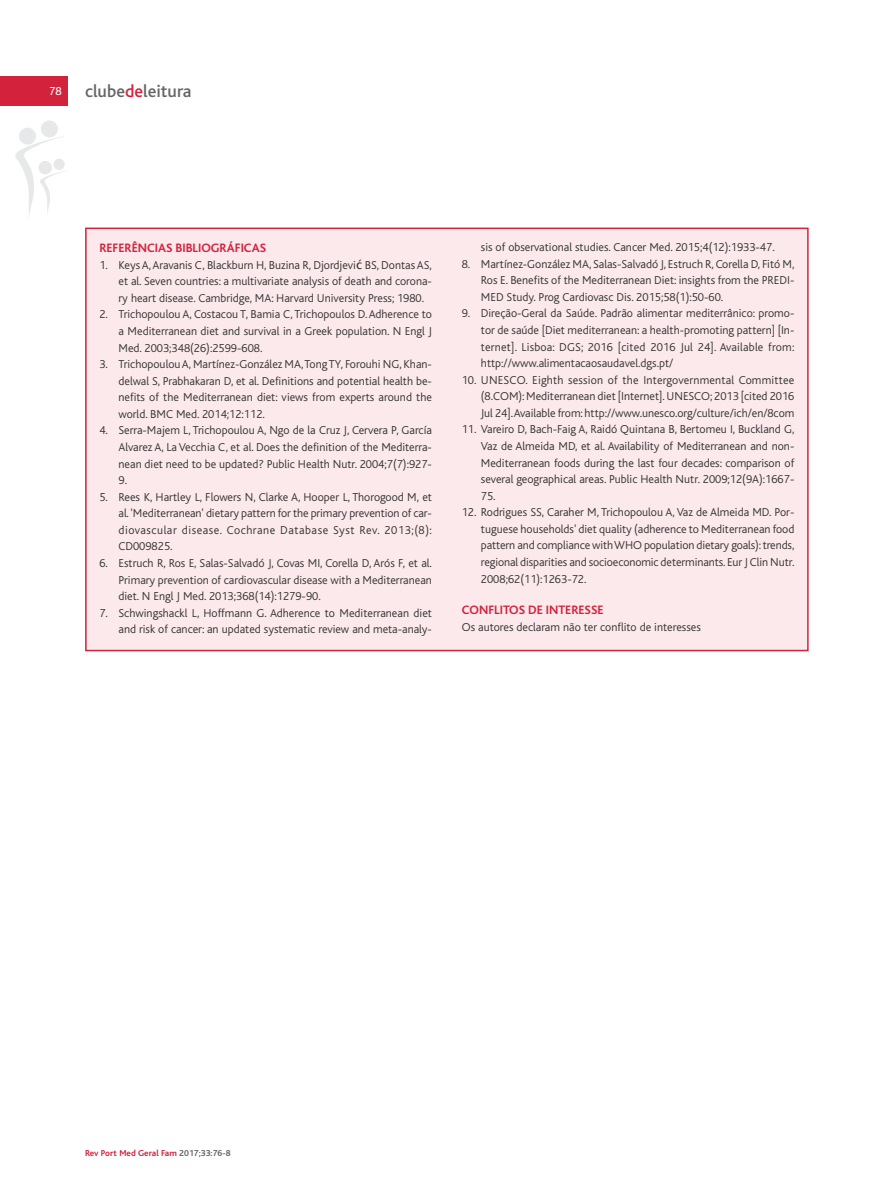
<style>
.page{position:relative;width:881px;height:1191px;background:#fff}
.page>*{position:absolute;margin:0;border:0;box-sizing:border-box;transform-origin:0 0}
.t1{font:500 18px "Bliss";color:#666}
.t2{font:700 12.75px "Bliss";color:#d2223c}
.t3{font:300 12px/16.6px "Bliss";color:#333;text-align:justify}
.t4{font:12px "Bliss";color:#fff}
.t5{font:700 9px "Bliss";color:#d2223c}
.s1{color:#d2223c}
.s2{font-family:"Lucida Grande";font-weight:400}
.s3{color:#666}
</style>
<div class="page">
<svg style="left:15px;top:120px;width:50px;height:95px"></svg>
<div style="left:0;top:77px;width:68px;height:29px;background:#d2223c"></div>
<div style="left:87px;top:229px;width:719px;height:421px;background:#fbe9ec"></div>
<div style="left:85px;top:227px;width:723px;height:424px;border:2px solid #d2223c"></div>
<p class="t4" style="left:49px;top:87px;width:14px">78</p>
<h1 class="t1" style="left:85px;top:85px;width:108px">clube<span class="s1">de</span>leitura</h1>
<p class="t2" style="left:99px;top:244px;width:168px">REFERÊNCIAS BIBLIOGRÁFICAS</p>
<p class="t3" style="left:118px;top:257px;width:315px;text-indent:-19px">1. KeysA,Aravanis C, Blackburn H, Buzina R, Djordjevi<span class="s2">ć</span> BS, DontasAS, et al. Seven countries: a multivariate analysis of death and corona&shy;ry heart disease. Cambridge, MA: Harvard University Press; 1980.</p>
<p class="t3" style="left:118px;top:307px;width:315px;text-indent:-19px">2. Trichopoulou A, Costacou T, Bamia C, Trichopoulos D.Adherence to a Mediterranean diet and survival in a Greek population. N Engl J Med. 2003;348(26):2599-608.</p>
<p class="t3" style="left:118px;top:357px;width:315px;text-indent:-19px">3. TrichopoulouA,Martínez-González MA,TongTY, Forouhi NG, Khan&shy;delwal S, Prabhakaran D, et al. Definitions and potential health be&shy;nefits of the Mediterranean diet: views from experts around the world. BMC Med. 2014;12:112.</p>
<p class="t3" style="left:118px;top:423px;width:315px;text-indent:-19px">4. Serra-Majem L, Trichopoulou A, Ngo de la Cruz J, Cervera P, García Alvarez A, La Vecchia C, et al. Does the definition of the Mediterra&shy;nean diet need to be updated? Public Health Nutr. 2004;7(7):927- 9.</p>
<p class="t3" style="left:118px;top:489px;width:315px;text-indent:-19px">5. Rees K, Hartley L, Flowers N, Clarke A, Hooper L, Thorogood M, et al. 'Mediterranean' dietary pattern for the primary prevention of car&shy;diovascular disease. Cochrane Database Syst Rev. 2013;(8):<br>CD009825.</p>
<p class="t3" style="left:118px;top:556px;width:315px;text-indent:-19px">6. Estruch R, Ros E, Salas-Salvadó J, Covas MI, Corella D, Arós F, et al.<br>Primary prevention of cardiovascular disease with a Mediterranean diet. N Engl J Med. 2013;368(14):1279-90.</p>
<p class="t3" style="left:99px;top:606px;width:334px;text-align:right">7. Schwingshackl L, Hoffmann G. Adherence to Mediterranean diet and risk of cancer: an updated systematic review and meta-analy-</p>
<p class="t3" style="left:480px;top:240px;width:295px">sis of observational studies. Cancer Med. 2015;4(12):1933-47.</p>
<p class="t3" style="left:480px;top:256px;width:315px;text-indent:-19px">8. Martínez-González MA, Salas-Salvadó J, Estruch R, Corella D, Fitó M, Ros E. Benefits of the Mediterranean Diet: insights from the PREDI-MED Study. Prog Cardiovasc Dis. 2015;58(1):50-60.</p>
<p class="t3" style="left:480px;top:306px;width:315px;text-indent:-19px">9. Direção-Geral da Saúde. Padrão alimentar mediterrânico: promo&shy;tor de saúde [Diet mediterranean: a health-promoting pattern] [In&shy;ternet]. Lisboa: DGS; 2016 [cited 2016 Jul 24]. Available from: http://www.alimentacaosaudavel.dgs.pt/</p>
<p class="t3" style="left:480px;top:372px;width:315px;text-indent:-19px">10. UNESCO. Eighth session of the Intergovernmental Committee (8.COM):Mediterranean diet [Internet].UNESCO; 2013 [cited 2016<br>Jul 24].Available from: http://www.unesco.org/culture/ich/en/8com</p>
<p class="t3" style="left:480px;top:422px;width:315px;text-indent:-19px">11. Vareiro D, Bach-Faig A, Raidó Quintana B, Bertomeu I, Buckland G, Vaz de Almeida MD, et al. Availability of Mediterranean and non-Mediterranean foods during the last four decades: comparison of several geographical areas. Public Health Nutr. 2009;12(9A):1667- 75.</p>
<p class="t3" style="left:480px;top:505px;width:315px;text-indent:-19px">12. Rodrigues SS, Caraher M, Trichopoulou A,Vaz de Almeida MD. Por&shy;tuguese households' diet quality (adherence to Mediterranean food pattern and compliance withWHO population dietary goals):trends, regional disparities and socioeconomic determinants. Eur J Clin Nutr.<br>2008;62(11):1263-72.</p>
<p class="t2" style="left:461px;top:606px;width:143px">CONFLITOS DE INTERESSE</p>
<p class="t3" style="left:461px;top:620px;width:240px">Os autores declaram não ter conflito de interesses</p>
<p class="t5" style="left:85px;top:1149px;width:147px">Rev Port Med Geral Fam <span class="s3">2017;33:76-8</span></p>
</div>
